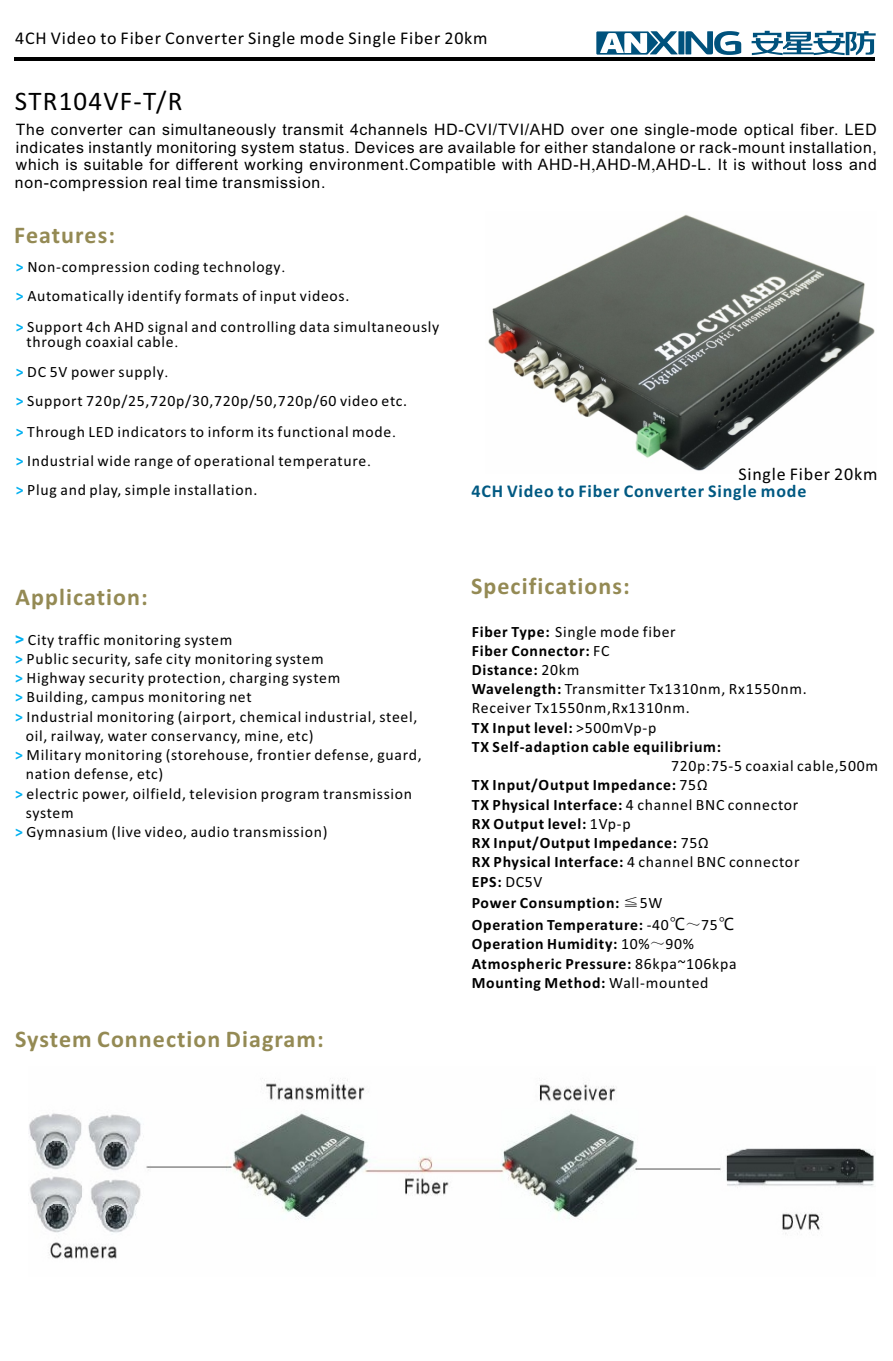
<style>
.page{position:relative;width:893px;height:1361px;background:#fff}
.page>*{position:absolute;margin:0;border:0;box-sizing:border-box;transform-origin:0 0}
.t1{font:27px "Calibri";letter-spacing:.045em;color:#000}
.t2{font:700 24px "Calibri";letter-spacing:.045em;color:#948a54}
.t3{font:18px "Calibri";letter-spacing:.045em;color:#000}
.t4{font:700 18px "Calibri";letter-spacing:.045em;color:#005982}
.t5{font:15.75px/29.4px "Calibri";letter-spacing:.045em;color:#000}
.t6{font:700 15.75px/19.2px "Calibri";letter-spacing:.045em;color:#000}
.t7{font:15.75px/17.5px "Arial";letter-spacing:.045em;color:#000;text-align:justify}
.s1{font-family:"Times New Roman"}
.s2{font-weight:700;color:#00b0f0}
.s3{font-family:"Arial";font-weight:700;color:#00b0f0}
.s4{font-weight:400}
.s5{font-family:"M Cute HKS";font-weight:300}
.s6{font-family:"Axis Std";font-weight:400}
.s7{font-family:"Sim Sun";font-weight:400}
</style>
<div class="page">
<hr style="left:15px;top:57px;width:860px;height:3px;background:#000">
<img style="left:488px;top:214px;width:387px;height:257px">
<svg style="left:752px;top:31px;width:124px;height:24px"></svg>
<svg style="left:596px;top:31px;width:145px;height:24px"></svg>
<img style="left:29px;top:1078px;width:845px;height:181px">
<p class="t3" style="left:15px;top:31px;width:474px">4CH Video to Fiber Converter Single mode Single Fiber 20km</p>
<h1 class="t1" style="left:15px;top:89px;width:169px">STR104VF-T/R</h1>
<p class="t7" style="left:16px;top:122px;width:862px">The converter can simultaneously transmit 4channels HD-CVI/TVI/AHD over one single-mode optical fiber. LED indicates instantly monitoring system status. Devices are available for either standalone or rack-mount installation, which is suitable for different working environment.Compatible with AHD-H<span class="s1">,</span>AHD-M<span class="s1">,</span>AHD-L. It is without loss and</p>
<p class="t7" style="left:15px;top:175px;width:312px">non-compression real time transmission.</p>
<h2 class="t2" style="left:14px;top:225px;width:102px">Features:</h2>
<p class="t5" style="left:16px;top:253px;width:335px"><span class="s2">&gt;</span> Non-compression coding technology<span class="s1">.<br></span><span class="s2">&gt;</span> Automatically identify formats of input videos.</p>
<p class="t5" style="left:27px;top:320px;width:414px;line-height:15.5px;text-indent:-11px"><span class="s2">&gt;</span> Support 4ch AHD signal and controlling data simultaneously through coaxial cable<span class="s1">.</span></p>
<p class="t5" style="left:16px;top:358px;width:393px"><span class="s2">&gt;</span> DC 5V power supply<span class="s1">.<br></span><span class="s2">&gt;</span> Support 720p/25,720p/30,720p/50,720p/60 video etc.</p>
<p class="t5" style="left:16px;top:418px;width:382px"><span class="s2">&gt;</span> Through LED indicators to inform its functional mode<span class="s1">. </span><span class="s2">&gt;</span> Industrial wide range of operational temperature<span class="s1">.<br></span><span class="s2">&gt;</span> Plug and play, simple installation.</p>
<h2 class="t2" style="left:16px;top:587px;width:134px">Application:</h2>
<p class="t5" style="left:15px;top:626px;width:219px"><span class="s3">&gt;</span> City traffic monitoring system</p>
<p class="t5" style="left:15px;top:645px;width:310px"><span class="s2">&gt;</span> Public security, safe city monitoring system</p>
<p class="t5" style="left:15px;top:664px;width:327px"><span class="s2">&gt;</span> Highway security protection, charging system</p>
<p class="t5" style="left:15px;top:684px;width:238px"><span class="s2">&gt;</span> Building, campus monitoring net</p>
<p class="t5" style="left:15px;top:703px;width:404px"><span class="s2">&gt;</span> Industrial monitoring (airport, chemical industrial, steel,</p>
<p class="t5" style="left:26px;top:722px;width:289px">oil, railway, water conservancy, mine, etc)</p>
<p class="t5" style="left:15px;top:741px;width:408px"><span class="s2">&gt;</span> Military monitoring (storehouse, frontier defense, guard,</p>
<p class="t5" style="left:26px;top:760px;width:139px">nation defense, etc)</p>
<p class="t5" style="left:15px;top:780px;width:399px"><span class="s2">&gt;</span> electric power, oilfield, television program transmission</p>
<p class="t5" style="left:26px;top:799px;width:49px">system</p>
<p class="t5" style="left:15px;top:818px;width:314px"><span class="s2">&gt;</span> Gymnasium (live video, audio transmission)</p>
<h2 class="t2" style="left:15px;top:1029px;width:310px">System Connection Diagram:</h2>
<p class="t3" style="left:738px;top:466px;width:141px">Single Fiber 20km</p>
<p class="t4" style="left:471px;top:484px;width:336px">4CH Video to Fiber Converter Single mode</p>
<h2 class="t2" style="left:471px;top:576px;width:160px">Specifications:</h2>
<p class="t6" style="left:472px;top:623px;width:336px">Fiber Type: <span class="s4">Single mode fiber<br></span>Fiber Connector: <span class="s4">FC<br></span>Distance: <span class="s4">20km<br></span>Wavelength: <span class="s4">Transmitter Tx1310nm, Rx1550nm.<br>Receiver Tx1550nm,Rx1310nm.<br></span>TX Input level: <span class="s4">&gt;500mVp-p<br></span>TX Self-adaption cable equilibrium:</p>
<p class="t6" style="left:472px;top:757px;width:408px;text-indent:199px"><span class="s4">720p:75-5 coaxial cable,500m<br></span>TX Input/Output Impedance: <span class="s4">75Ω<br></span>TX Physical Interface: <span class="s4">4 channel BNC connector<br></span>RX Output level: <span class="s4">1Vp-p<br></span>RX Input/Output Impedance: <span class="s4">75Ω<br></span>RX Physical Interface: <span class="s4">4 channel BNC connector<br></span>EPS: <span class="s4">DC5V</span></p>
<p class="t6" style="left:472px;top:893px;width:264px;line-height:21.9px">Power Consumption: <span class="s5">≦</span><span class="s4">5W<br></span>Operation Temperature: <span class="s4">-40</span><span class="s6">℃</span><span class="s7">～</span><span class="s4">75</span><span class="s6">℃</span></p>
<p class="t6" style="left:472px;top:936px;width:266px">Operation Humidity: <span class="s4">10%</span><span class="s7">～</span><span class="s4">90%<br></span>Atmospheric Pressure: <span class="s4">86kpa~106kpa<br></span>Mounting Method: <span class="s4">Wall-mounted</span></p>
</div>
